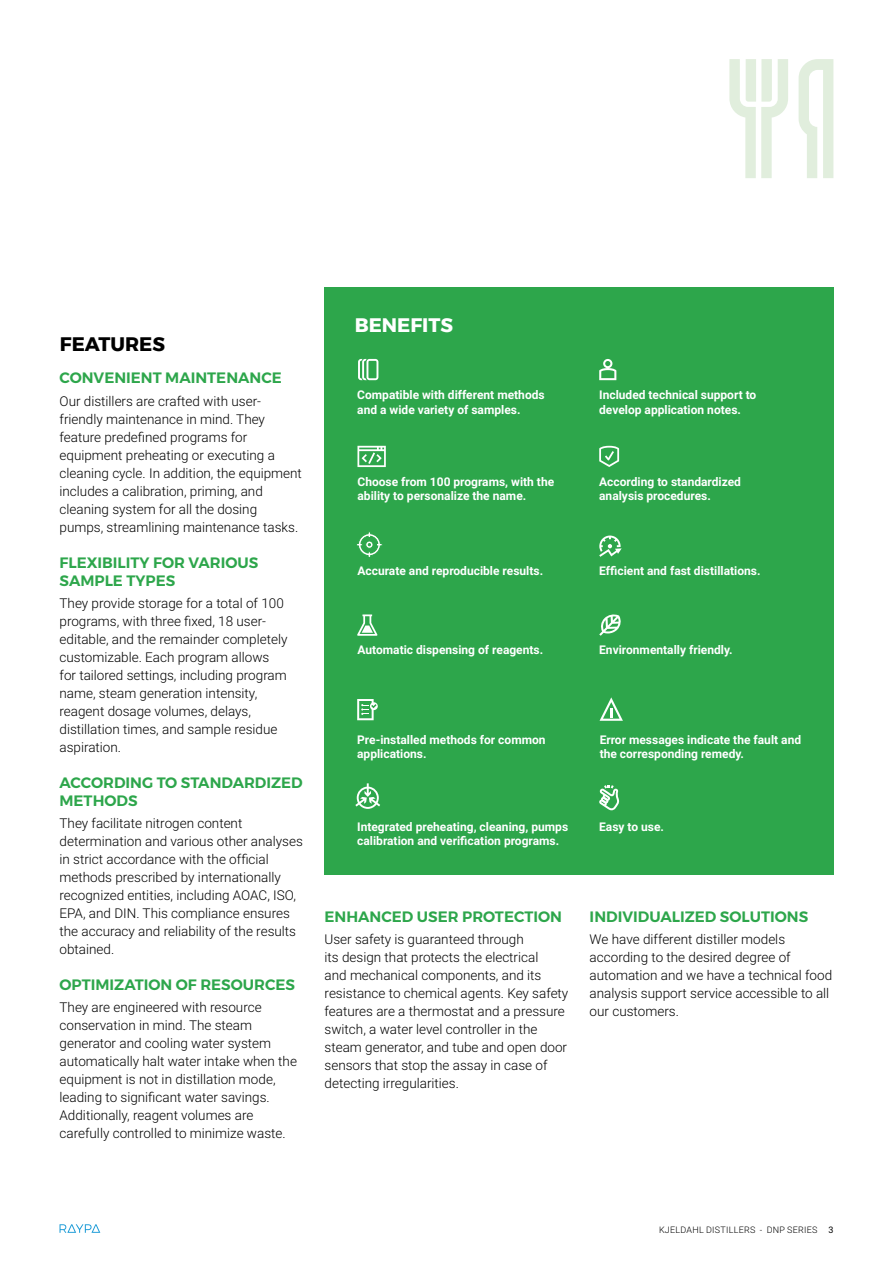
<style>
.page{position:relative;width:893px;height:1263px;background:#fff}
.page>*{position:absolute;margin:0;border:0;box-sizing:border-box;transform-origin:0 0}
.t1{font:700 19.5px "Montserrat";color:#000}
.t2{font:700 19.5px "Montserrat";color:#fff}
.t3{font:600 15px/18px "Montserrat";color:#2da64b}
.t4{font:300 13.5px/18px "Roboto";color:#000}
.t5{font:700 12px/14.4px "Roboto";color:#fff}
.t6{font:300 9px "Roboto";letter-spacing:.03em;color:#000}
.s1{font-weight:400}
</style>
<div class="page">
<svg style="left:60px;top:1224px;width:40px;height:9px"></svg>
<div style="left:324px;top:287px;width:509px;height:588px;background:#2da64b"></div>
<svg style="left:799px;top:59px;width:34px;height:119px"></svg>
<svg style="left:729px;top:59px;width:59px;height:119px"></svg>
<svg style="left:599px;top:785px;width:20px;height:25px"></svg>
<svg style="left:358px;top:359px;width:20px;height:21px"></svg>
<svg style="left:599px;top:614px;width:22px;height:22px"></svg>
<svg style="left:599px;top:535px;width:23px;height:22px"></svg>
<svg style="left:357px;top:446px;width:29px;height:21px"></svg>
<svg style="left:599px;top:359px;width:17px;height:21px"></svg>
<svg style="left:599px;top:446px;width:20px;height:21px"></svg>
<svg style="left:357px;top:532px;width:26px;height:25px"></svg>
<svg style="left:357px;top:699px;width:21px;height:21px"></svg>
<svg style="left:355px;top:783px;width:25px;height:26px"></svg>
<svg style="left:357px;top:614px;width:20px;height:22px"></svg>
<svg style="left:599px;top:697px;width:24px;height:24px"></svg>
<h1 class="t1" style="left:60px;top:329px;width:107px">FEATURES</h1>
<p class="t3" style="left:60px;top:369px;width:224px">CONVENIENT MAINTENANCE</p>
<p class="t4" style="left:60px;top:391px;width:244px">Our distillers are crafted with user&shy;friendly maintenance in mind. They feature predefined programs for equipment preheating or executing a cleaning cycle. In addition, the equipment includes a calibration, priming, and cleaning system for all the dosing pumps, streamlining maintenance tasks.</p>
<p class="t3" style="left:60px;top:553px;width:200px">FLEXIBILITY FOR VARIOUS<br>SAMPLE TYPES</p>
<p class="t4" style="left:60px;top:594px;width:229px">They provide storage for a total of 100 programs, with three fixed, 18 user&shy;editable, and the remainder completely customizable. Each program allows for tailored settings, including program name, steam generation intensity, reagent dosage volumes, delays, distillation times, and sample residue aspiration.</p>
<p class="t3" style="left:60px;top:774px;width:245px">ACCORDING TO STANDARDIZED<br>METHODS</p>
<p class="t4" style="left:60px;top:814px;width:245px">They facilitate nitrogen content determination and various other analyses in strict accordance with the official methods prescribed by internationally recognized entities, including AOAC, ISO, EPA, and DIN. This compliance ensures the accuracy and reliability of the results obtained.</p>
<p class="t3" style="left:60px;top:976px;width:237px">OPTIMIZATION OF RESOURCES</p>
<p class="t4" style="left:60px;top:998px;width:239px">They are engineered with resource conservation in mind. The steam generator and cooling water system automatically halt water intake when the equipment is not in distillation mode, leading to significant water savings.<br>Additionally, reagent volumes are carefully controlled to minimize waste.</p>
<h1 class="t2" style="left:355px;top:309px;width:100px">BENEFITS</h1>
<p class="t5" style="left:357px;top:387px;width:189px">Compatible with different methods and a wide variety of samples.</p>
<p class="t5" style="left:599px;top:387px;width:159px">Included technical support to develop application notes.</p>
<p class="t5" style="left:357px;top:474px;width:198px">Choose from 100 programs, with the ability to personalize the name.</p>
<p class="t5" style="left:599px;top:474px;width:143px">According to standardized analysis procedures.</p>
<p class="t5" style="left:357px;top:563px;width:187px">Accurate and reproducible results.</p>
<p class="t5" style="left:599px;top:563px;width:163px">Efficient and fast distillations.</p>
<p class="t5" style="left:357px;top:642px;width:187px">Automatic dispensing of reagents.</p>
<p class="t5" style="left:599px;top:642px;width:135px">Environmentally friendly.</p>
<p class="t5" style="left:357px;top:732px;width:190px">Pre-installed methods for common applications.</p>
<p class="t5" style="left:600px;top:732px;width:203px">Error messages indicate the fault and the corresponding remedy.</p>
<p class="t5" style="left:357px;top:819px;width:212px">Integrated preheating, cleaning, pumps calibration and verification programs.</p>
<p class="t5" style="left:599px;top:819px;width:66px">Easy to use.</p>
<p class="t3" style="left:325px;top:907px;width:239px">ENHANCED USER PROTECTION</p>
<p class="t4" style="left:325px;top:930px;width:245px">User safety is guaranteed through<br>its design that protects the electrical<br>and mechanical components, and its resistance to chemical agents. Key safety features are a thermostat and a pressure switch, a water level controller in the steam generator, and tube and open door sensors that stop the assay in case of detecting irregularities.</p>
<p class="t3" style="left:590px;top:907px;width:220px">INDIVIDUALIZED SOLUTIONS</p>
<p class="t4" style="left:590px;top:930px;width:244px">We have different distiller models according to the desired degree of automation and we have a technical food analysis support service accessible to all our customers.</p>
<p class="t6" style="left:659px;top:1224px;width:176px">KJELDAHL DISTILLERS - DNP SERIES <span class="s1">3</span></p>
</div>
